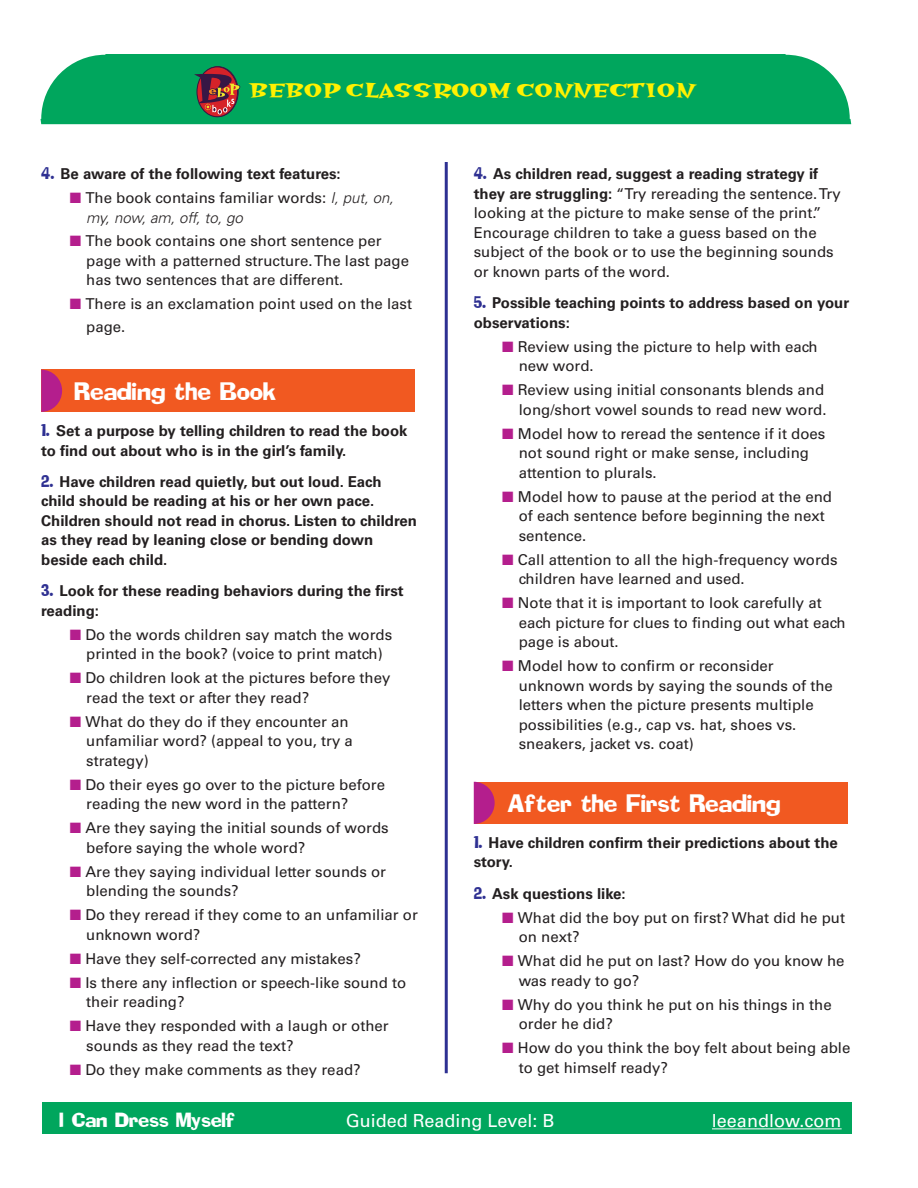
<style>
.page{position:relative;width:918px;height:1188px;background:#fff}
.page>*{position:absolute;margin:0;border:0;box-sizing:border-box;transform-origin:0 0}
.t1{font:22.5px "Hotsy Totsy Bold Mv B";color:#fff101}
.t2{font:22.2px "Addled";color:#fff}
.t3{font:18px "Univers";color:#fff}
.t4{font:18px "Addled";color:#fff}
.Numbered_Paragraphs{font:15px/19.5px "Univers";color:#231f20}
.Numbered_Paragraphs-2{font:700 15px/19.5px "Univers";color:#231f20}
.Numbered_bold_text{font:700 15px/19.5px "Univers";color:#231f20}
.s1{font-family:"Addled";font-weight:400;color:#2e3092}
.s2{color:#b41e8d}
.s3{font-weight:300;font-style:italic}
.s4{font-family:"Addled";color:#2e3092}
.s5{font-weight:700}
</style>
<div class="page">
<div style="left:40px;top:54px;width:811px;height:70px;background:#00a65d"></div>
<hr style="left:445px;top:162px;width:3px;height:911px;background:#2e3092">
<div style="left:42px;top:1102px;width:810px;height:31px;background:#00a65d"></div>
<hr style="left:712px;top:1128px;width:130px;height:1px;background:#fff">
<svg style="left:197px;top:67px;width:41px;height:50px"></svg>
<div style="left:196px;top:66px;width:42px;height:51px;border:1px solid #371745;border-radius:50%"></div>
<svg style="left:194px;top:74px;width:46px;height:40px;background:#784b43"></svg>
<div style="left:41px;top:370px;width:374px;height:42px;background:#f15921"></div>
<svg style="left:41px;top:370px;width:21px;height:42px"></svg>
<div style="left:474px;top:782px;width:373px;height:42px;background:#f15921"></div>
<svg style="left:474px;top:782px;width:21px;height:42px"></svg>
<h1 class="t1" style="left:249px;top:79px;width:447px">BEBOP CLASSROOM CONNECTION</h1>
<p class="Numbered_Paragraphs-2" style="left:41px;top:164px;width:301px"><span class="s1">4.</span> Be aware of the following text features:</p>
<p class="Numbered_Paragraphs" style="left:86px;top:188px;width:309px;text-indent:-16px"><span class="s2">■</span> The book contains familiar words: <span class="s3">I, put, on, my, now, am, off, to, go</span></p>
<p class="Numbered_Paragraphs" style="left:86px;top:231px;width:324px;text-indent:-16px"><span class="s2">■</span> The book contains one short sentence per page with a patterned structure. The last page has two sentences that are different.</p>
<p class="Numbered_Paragraphs" style="left:86px;top:293px;width:327px;line-height:22.5px;text-indent:-16px"><span class="s2">■</span> There is an exclamation point used on the last page.</p>
<p class="t2" style="left:75px;top:377px;width:203px">Reading the Book</p>
<p class="Numbered_bold_text" style="left:41px;top:421px;width:368px"><span class="s1">1.</span> Set a purpose by telling children to read the book to find out about who is in the girl’s family.</p>
<p class="Numbered_Paragraphs-2" style="left:41px;top:472px;width:377px"><span class="s1">2.</span> Have children read quietly, but out loud. Each child should be reading at his or her own pace.<br>Children should not read in chorus. Listen to children as they read by leaning close or bending down beside each child.</p>
<p class="Numbered_Paragraphs-2" style="left:41px;top:581px;width:364px"><span class="s1">3.</span> Look for these reading behaviors during the first reading:</p>
<p class="Numbered_Paragraphs" style="left:70px;top:625px;width:324px;text-align:center"><span class="s2">■</span> Do the words children say match the words printed in the book? (voice to print match)</p>
<p class="Numbered_Paragraphs" style="left:86px;top:668px;width:306px;text-indent:-16px"><span class="s2">■</span> Do children look at the pictures before they read the text or after they read?</p>
<p class="Numbered_Paragraphs" style="left:86px;top:712px;width:268px;text-indent:-16px"><span class="s2">■</span> What do they do if they encounter an unfamiliar word? (appeal to you, try a strategy)</p>
<p class="Numbered_Paragraphs" style="left:86px;top:775px;width:300px;text-indent:-16px"><span class="s2">■</span> Do their eyes go over to the picture before reading the new word in the pattern?</p>
<p class="Numbered_Paragraphs" style="left:86px;top:818px;width:304px;text-indent:-16px"><span class="s2">■</span> Are they saying the initial sounds of words before saying the whole word?</p>
<p class="Numbered_Paragraphs" style="left:86px;top:862px;width:301px;text-indent:-16px"><span class="s2">■</span> Are they saying individual letter sounds or blending the sounds?</p>
<p class="Numbered_Paragraphs" style="left:86px;top:905px;width:333px;text-indent:-16px"><span class="s2">■</span> Do they reread if they come to an unfamiliar or unknown word?</p>
<p class="Numbered_Paragraphs" style="left:70px;top:949px;width:293px"><span class="s2">■</span> Have they self-corrected any mistakes?</p>
<p class="Numbered_Paragraphs" style="left:86px;top:973px;width:322px;text-indent:-16px"><span class="s2">■</span> Is there any inflection or speech-like sound to their reading?</p>
<p class="Numbered_Paragraphs" style="left:86px;top:1016px;width:304px;text-indent:-16px"><span class="s2">■</span> Have they responded with a laugh or other sounds as they read the text?</p>
<p class="Numbered_Paragraphs" style="left:70px;top:1060px;width:292px"><span class="s2">■</span> Do they make comments as they read?</p>
<p class="Numbered_Paragraphs" style="left:474px;top:164px;width:369px"><span class="s4">4.</span> <span class="s5">As children read, suggest a reading strategy if they are struggling:</span> “Try rereading the sentence. Try looking at the picture to make sense of the print.” Encourage children to take a guess based on the subject of the book or to use the beginning sounds or known parts of the word.</p>
<p class="Numbered_Paragraphs-2" style="left:474px;top:293px;width:377px"><span class="s1">5.</span> Possible teaching points to address based on your observations:</p>
<p class="Numbered_Paragraphs" style="left:519px;top:337px;width:300px;text-indent:-16px"><span class="s2">■</span> Review using the picture to help with each new word.</p>
<p class="Numbered_Paragraphs" style="left:502px;top:380px;width:326px;text-align:right"><span class="s2">■</span> Review using initial consonants blends and long/short vowel sounds to read new word.</p>
<p class="Numbered_Paragraphs" style="left:519px;top:424px;width:308px;text-indent:-16px"><span class="s2">■</span> Model how to reread the sentence if it does not sound right or make sense, including attention to plurals.</p>
<p class="Numbered_Paragraphs" style="left:519px;top:487px;width:315px;text-indent:-16px"><span class="s2">■</span> Model how to pause at the period at the end of each sentence before beginning the next sentence.</p>
<p class="Numbered_Paragraphs" style="left:519px;top:550px;width:320px;text-indent:-16px"><span class="s2">■</span> Call attention to all the high-frequency words children have learned and used.</p>
<p class="Numbered_Paragraphs" style="left:519px;top:593px;width:328px;text-indent:-16px"><span class="s2">■</span> Note that it is important to look carefully at each picture for clues to finding out what each page is about.</p>
<p class="Numbered_Paragraphs" style="left:519px;top:656px;width:316px;text-indent:-16px"><span class="s2">■</span> Model how to confirm or reconsider unknown words by saying the sounds of the letters when the picture presents multiple possibilities (e.g., cap vs. hat, shoes vs. sneakers, jacket vs. coat)</p>
<p class="t2" style="left:507px;top:789px;width:275px">After the First Reading</p>
<p class="Numbered_bold_text" style="left:474px;top:833px;width:366px"><span class="s1">1.</span> Have children confirm their predictions about the story.</p>
<p class="Numbered_Paragraphs-2" style="left:474px;top:884px;width:154px"><span class="s1">2.</span> Ask questions like:</p>
<p class="Numbered_Paragraphs" style="left:519px;top:908px;width:328px;text-indent:-16px"><span class="s2">■</span> What did the boy put on first? What did he put on next?</p>
<p class="Numbered_Paragraphs" style="left:519px;top:951px;width:327px;text-indent:-16px"><span class="s2">■</span> What did he put on last? How do you know he was ready to go?</p>
<p class="Numbered_Paragraphs" style="left:519px;top:995px;width:314px;text-indent:-16px"><span class="s2">■</span> Why do you think he put on his things in the order he did?</p>
<p class="Numbered_Paragraphs" style="left:519px;top:1038px;width:333px;text-indent:-16px"><span class="s2">■</span> How do you think the boy felt about being able to get himself ready?</p>
<p class="t4" style="left:59px;top:1108px;width:178px">I Can Dress Myself</p>
<p class="t3" style="left:346px;top:1110px;width:210px">Guided Reading Level: B</p>
<p class="t3" style="left:712px;top:1110px;width:131px">leeandlow.com</p>
</div>
